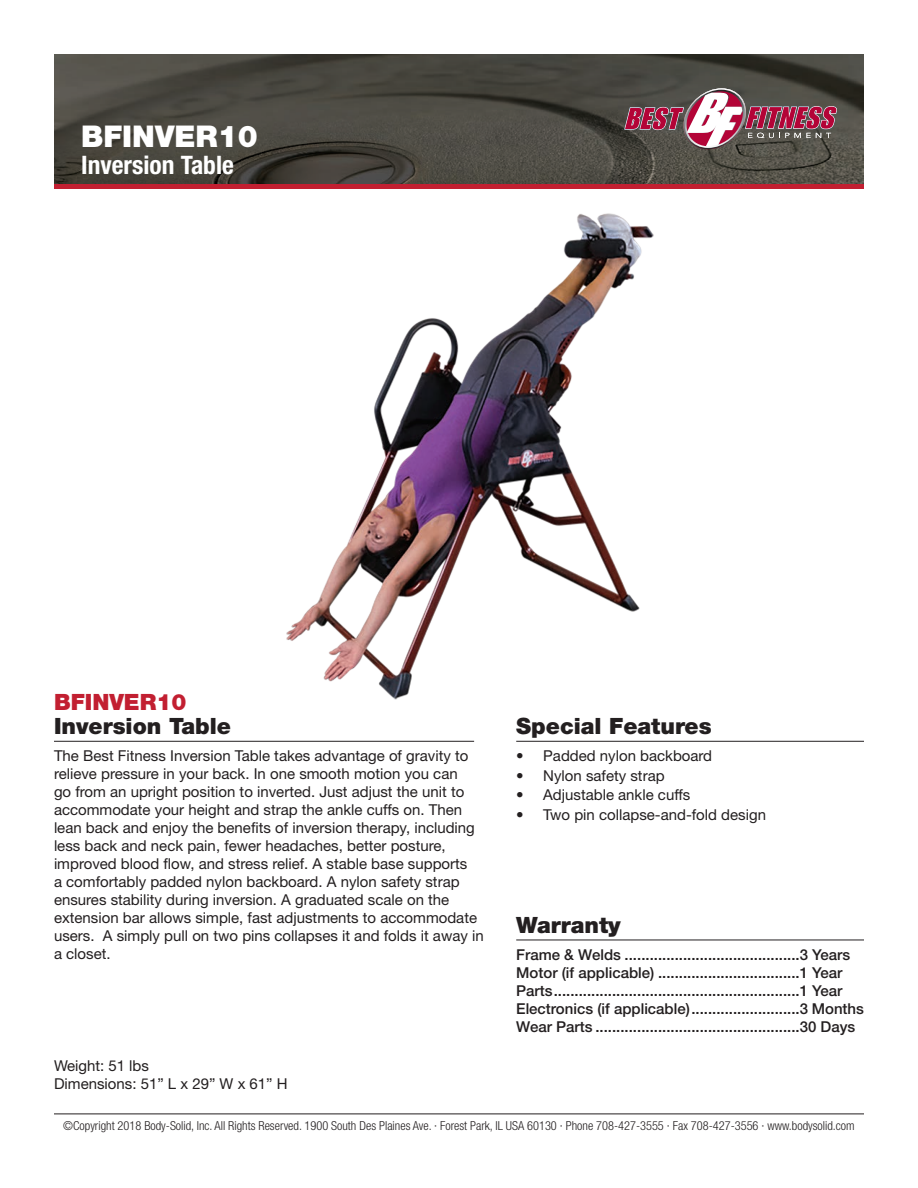
<style>
.page{position:relative;width:918px;height:1188px;background:#fff}
.page>*{position:absolute;margin:0;border:0;box-sizing:border-box;transform-origin:0 0}
.SKU_-_white{font:900 30px "Helvetica Neue LT Std";color:#fff}
.Item_Name{font:700 condensed 25.5px "Helvetica Neue LT Std";color:#fff}
.Bold_-_black_type{font:900 22.5px "Helvetica Neue LT Std";color:#231f20}
.Bold_Red{font:900 22.5px "Helvetica Neue LT Std";color:#c21f31}
.Bullets{font:15px/18px "Helvetica Neue LT Std";color:#231f20}
.BSWarranty{font:500 15px "Helvetica Neue LT Std";color:#231f20}
.t1{font:300 condensed 12.3px "Helvetica Neue LT Std";color:#231f20}
</style>
<div class="page">
<div style="left:54px;top:182px;width:810px;height:7px;background:#c21f31"></div>
<img style="left:54px;top:54px;width:810px;height:130px">
<hr style="left:54px;top:1114px;width:810px;height:1px;background:#231f20">
<svg style="left:624px;top:88px;width:214px;height:85px;background:#755a5d"></svg>
<img style="left:286px;top:213px;width:368px;height:487px">
<hr style="left:54px;top:741px;width:420px;height:1px;background:#231f20">
<hr style="left:516px;top:741px;width:348px;height:1px;background:#231f20">
<hr style="left:516px;top:940px;width:348px;height:1px;background:#231f20">
<p class="SKU_-_white" style="left:81px;top:118px;width:178px">BFINVER10</p>
<p class="Item_Name" style="left:81px;top:150px;width:154px">Inversion Table</p>
<p class="Bold_Red" style="left:54px;top:689px;width:134px">BFINVER10</p>
<p class="Bold_-_black_type" style="left:54px;top:713px;width:179px">Inversion Table</p>
<p class="Bold_-_black_type" style="left:516px;top:713px;width:197px">Special Features</p>
<p class="Bullets" style="left:54px;top:747px;width:431px">The Best Fitness Inversion Table takes advantage of gravity to relieve pressure in your back. In one smooth motion you can<br>go from an upright position to inverted. Just adjust the unit to accommodate your height and strap the ankle cuffs on. Then lean back and enjoy the benefits of inversion therapy, including less back and neck pain, fewer headaches, better posture, improved blood flow, and stress relief. A stable base supports<br>a comfortably padded nylon backboard. A nylon safety strap ensures stability during inversion. A graduated scale on the extension bar allows simple, fast adjustments to accommodate users. A simply pull on two pins collapses it and folds it away in a closet.</p>
<p class="Bullets" style="left:516px;top:747px;width:197px">• Padded nylon backboard</p>
<p class="Bullets" style="left:516px;top:766px;width:150px">• Nylon safety strap</p>
<p class="Bullets" style="left:516px;top:786px;width:176px">• Adjustable ankle cuffs</p>
<p class="Bullets" style="left:516px;top:805px;width:251px">• Two pin collapse-and-fold design</p>
<p class="Bold_-_black_type" style="left:516px;top:911px;width:106px">Warranty</p>
<p class="BSWarranty" style="left:516px;top:946px;width:336px">Frame &amp; Welds ..........................................3 Years</p>
<p class="BSWarranty" style="left:516px;top:964px;width:328px">Motor (if applicable) ..................................1 Year</p>
<p class="BSWarranty" style="left:516px;top:982px;width:328px">Parts...........................................................1 Year</p>
<p class="BSWarranty" style="left:516px;top:1000px;width:349px">Electronics (if applicable)..........................3 Months</p>
<p class="BSWarranty" style="left:516px;top:1018px;width:341px">Wear Parts .................................................30 Days</p>
<p class="Bullets" style="left:54px;top:1056px;width:97px">Weight: 51 lbs</p>
<p class="Bullets" style="left:54px;top:1074px;width:235px">Dimensions: 51” L x 29” W x 61” H</p>
<p class="t1" style="left:63px;top:1118px;width:793px">©Copyright 2018 Body-Solid, Inc. All Rights Reserved. 1900 South Des Plaines Ave. · Forest Park, IL USA 60130 · Phone 708-427-3555 · Fax 708-427-3556 · www.bodysolid.com</p>
</div>
